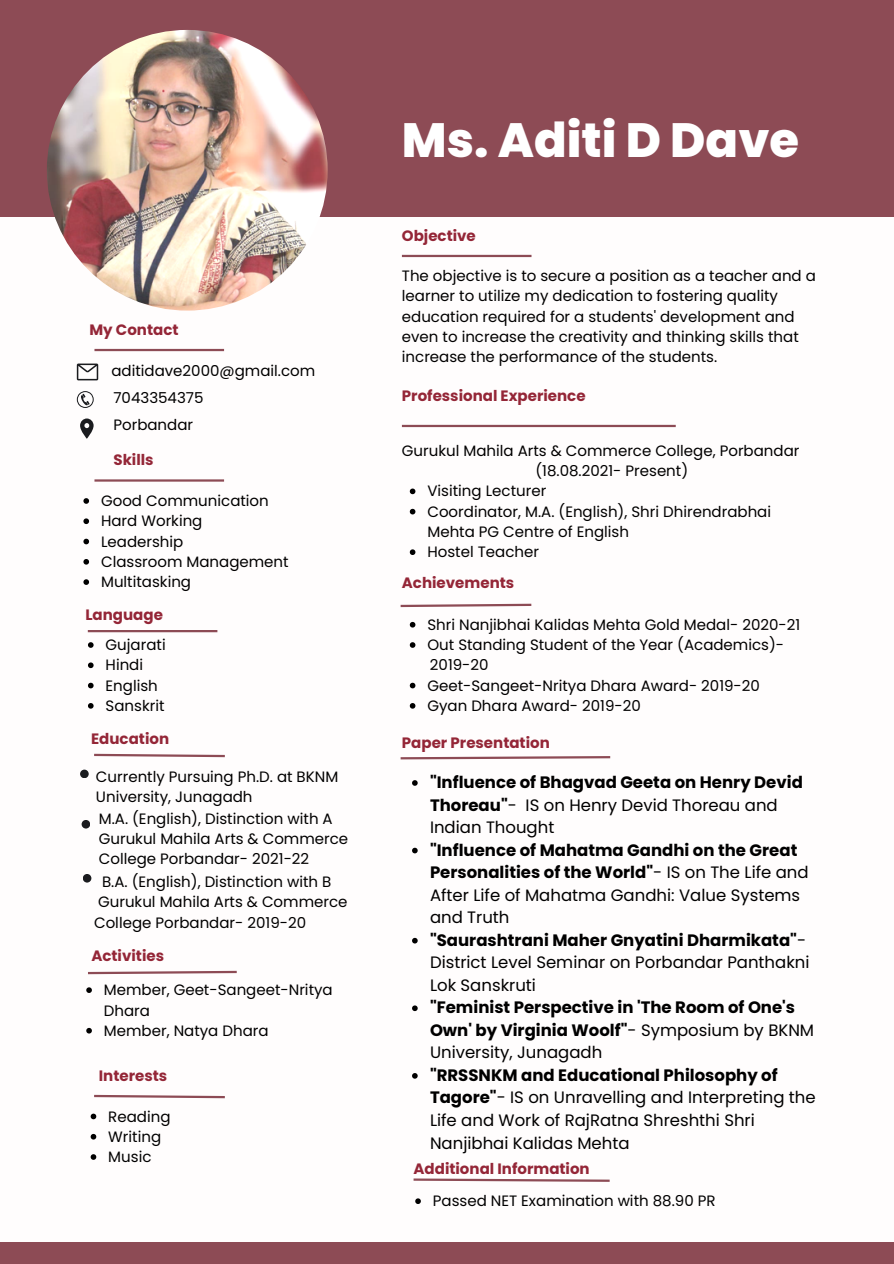
<style>
.page{position:relative;width:894px;height:1264px;background:#fff}
.page>*{position:absolute;margin:0;border:0;box-sizing:border-box;transform-origin:0 0}
.t1{font:800 48px "Poppins";color:#fff}
.t2{font:16.5px/22.5px "Poppins";color:#000}
.t3{font:700 16.5px/22.5px "Poppins";color:#000}
.t4{font:15px/20.2px "Poppins";color:#000}
.t5{font:700 15px "Poppins";color:#942637}
.s1{font-weight:400}
.s2{font-weight:700}
</style>
<div class="page">
<div style="left:0;top:0;width:893px;height:216px;background:#8d4b55"></div>
<div style="left:0;top:1242px;width:893px;height:21px;background:#8d4b55"></div>
<img style="left:47px;top:30px;width:280px;height:280px;border-radius:50%">
<hr style="left:402px;top:255px;width:129px;height:2px;background:#8d4b55">
<hr style="left:402px;top:425px;width:273px;height:2px;background:#8d4b55">
<hr style="left:94px;top:479px;width:130px;height:2px;background:#8d4b55">
<hr style="left:88px;top:630px;width:129px;height:2px;background:#8d4b55">
<svg style="left:94px;top:753px;width:131px;height:5px"></svg>
<hr style="left:94px;top:349px;width:130px;height:2px;background:#8d4b55">
<svg style="left:77px;top:363px;width:21px;height:17px"></svg>
<svg style="left:77px;top:391px;width:17px;height:17px"></svg>
<svg style="left:80px;top:418px;width:14px;height:21px"></svg>
<div style="left:80px;top:769px;width:9px;height:9px;background:#1b1c1f;border-radius:50%"></div>
<div style="left:82px;top:820px;width:8px;height:8px;background:#1b1c1f;border-radius:50%"></div>
<div style="left:83px;top:874px;width:8px;height:8px;background:#1b1c1f;border-radius:50%"></div>
<svg style="left:88px;top:970px;width:149px;height:5px"></svg>
<svg style="left:94px;top:1094px;width:131px;height:5px"></svg>
<svg style="left:83px;top:498px;width:6px;height:6px"></svg>
<svg style="left:83px;top:518px;width:6px;height:6px"></svg>
<svg style="left:83px;top:538px;width:6px;height:6px"></svg>
<svg style="left:83px;top:559px;width:6px;height:5px"></svg>
<svg style="left:83px;top:579px;width:6px;height:6px"></svg>
<svg style="left:88px;top:642px;width:6px;height:6px"></svg>
<svg style="left:88px;top:662px;width:6px;height:6px"></svg>
<svg style="left:88px;top:682px;width:6px;height:6px"></svg>
<svg style="left:88px;top:703px;width:6px;height:5px"></svg>
<svg style="left:409px;top:488px;width:6px;height:6px"></svg>
<svg style="left:409px;top:509px;width:6px;height:5px"></svg>
<svg style="left:409px;top:549px;width:6px;height:6px"></svg>
<svg style="left:412px;top:780px;width:5px;height:5px"></svg>
<svg style="left:412px;top:847px;width:5px;height:6px"></svg>
<svg style="left:412px;top:937px;width:5px;height:6px"></svg>
<svg style="left:412px;top:1005px;width:5px;height:6px"></svg>
<svg style="left:412px;top:1073px;width:5px;height:5px"></svg>
<svg style="left:86px;top:987px;width:6px;height:5px"></svg>
<svg style="left:86px;top:1027px;width:6px;height:6px"></svg>
<svg style="left:91px;top:1113px;width:5px;height:6px"></svg>
<svg style="left:91px;top:1133px;width:5px;height:6px"></svg>
<svg style="left:91px;top:1154px;width:5px;height:5px"></svg>
<svg style="left:409px;top:622px;width:6px;height:5px"></svg>
<svg style="left:409px;top:642px;width:6px;height:6px"></svg>
<svg style="left:409px;top:682px;width:6px;height:6px"></svg>
<svg style="left:409px;top:703px;width:6px;height:5px"></svg>
<svg style="left:400px;top:603px;width:132px;height:5px"></svg>
<svg style="left:400px;top:756px;width:211px;height:4px"></svg>
<svg style="left:413px;top:1178px;width:197px;height:4px"></svg>
<svg style="left:415px;top:1198px;width:6px;height:5px"></svg>
<p class="t5" style="left:89px;top:319px;width:91px">My Contact</p>
<p class="t4" style="left:111px;top:361px;width:205px">aditidave2000@gmail.com</p>
<p class="t4" style="left:113px;top:415px;width:81px">Porbandar</p>
<p class="t4" style="left:113px;top:387px;width:92px">7043354375</p>
<p class="t5" style="left:113px;top:450px;width:42px">Skills</p>
<p class="t4" style="left:101px;top:490px;width:169px">Good Communication</p>
<p class="t4" style="left:101px;top:511px;width:103px">Hard Working</p>
<p class="t4" style="left:101px;top:531px;width:84px">Leadership</p>
<p class="t4" style="left:101px;top:551px;width:189px">Classroom Management</p>
<p class="t4" style="left:101px;top:571px;width:91px">Multitasking</p>
<p class="t5" style="left:85px;top:604px;width:79px">Language</p>
<p class="t4" style="left:106px;top:634px;width:62px">Gujarati</p>
<p class="t4" style="left:106px;top:655px;width:39px">Hindi</p>
<p class="t4" style="left:106px;top:675px;width:54px">English</p>
<p class="t4" style="left:106px;top:695px;width:60px">Sanskrit</p>
<p class="t5" style="left:91px;top:728px;width:79px">Education</p>
<p class="t4" style="left:96px;top:766px;width:244px">Currently Pursuing Ph.D. at BKNM<br>University, Junagadh</p>
<p class="t4" style="left:99px;top:808px;width:235px">M.A. (English), Distinction with A</p>
<p class="t4" style="left:99px;top:828px;width:251px">Gurukul Mahila Arts &amp; Commerce<br>College Porbandar- 2021-22</p>
<p class="t4" style="left:102px;top:871px;width:231px">B.A. (English), Distinction with B</p>
<p class="t4" style="left:94px;top:892px;width:255px">Gurukul Mahila Arts &amp; Commerce<br>College Porbandar- 2019-20</p>
<p class="t5" style="left:91px;top:944px;width:74px">Activities</p>
<p class="t4" style="left:104px;top:979px;width:230px">Member, Geet-Sangeet-Nritya<br>Dhara</p>
<p class="t4" style="left:104px;top:1020px;width:166px">Member, Natya Dhara</p>
<p class="t5" style="left:99px;top:1064px;width:70px">Interests</p>
<p class="t4" style="left:108px;top:1106px;width:64px">Reading</p>
<p class="t4" style="left:108px;top:1126px;width:54px">Writing</p>
<p class="t4" style="left:108px;top:1146px;width:45px">Music</p>
<p class="t1" style="left:402px;top:107px;width:398px">Ms. Aditi D Dave</p>
<p class="t5" style="left:402px;top:225px;width:75px">Objective</p>
<p class="t4" style="left:402px;top:266px;width:415px">The objective is to secure a position as a teacher and a learner to utilize my dedication to fostering quality education required for a students' development and even to increase the creativity and thinking skills that increase the performance of the students.</p>
<p class="t5" style="left:402px;top:385px;width:185px">Professional Experience</p>
<p class="t4" style="left:402px;top:440px;width:399px">Gurukul Mahila Arts &amp; Commerce College, Porbandar</p>
<p class="t4" style="left:535px;top:461px;width:154px">(18.08.2021- Present)</p>
<p class="t4" style="left:427px;top:481px;width:120px">Visiting Lecturer</p>
<p class="t4" style="left:427px;top:501px;width:345px">Coordinator, M.A. (English), Shri Dhirendrabhai<br>Mehta PG Centre of English</p>
<p class="t4" style="left:427px;top:542px;width:113px">Hostel Teacher</p>
<p class="t5" style="left:402px;top:572px;width:114px">Achievements</p>
<p class="t4" style="left:427px;top:614px;width:374px">Shri Nanjibhai Kalidas Mehta Gold Medal- 2020-21</p>
<p class="t4" style="left:427px;top:634px;width:358px">Out Standing Student of the Year (Academics)-</p>
<p class="t4" style="left:427px;top:675px;width:334px">Geet-Sangeet-Nritya Dhara Award- 2019-20</p>
<p class="t4" style="left:427px;top:695px;width:215px">Gyan Dhara Award- 2019-20</p>
<p class="t4" style="left:430px;top:655px;width:60px">2019-20</p>
<p class="t5" style="left:402px;top:732px;width:149px">Paper Presentation</p>
<p class="t3" style="left:430px;top:771px;width:374px">"Influence of Bhagvad Geeta on Henry Devid<br>Thoreau"<span class="s1">- IS on Henry Devid Thoreau and<br>Indian Thought</span></p>
<p class="t2" style="left:430px;top:838px;width:380px"><span class="s2">"Influence of Mahatma Gandhi on the Great Personalities of the World"</span>- IS on The Life and After Life of Mahatma Gandhi: Value Systems and Truth</p>
<p class="t2" style="left:430px;top:928px;width:381px"><span class="s2">"Saurashtrani Maher Gnyatini Dharmikata"</span>-<br>District Level Seminar on Porbandar Panthakni<br>Lok Sanskruti</p>
<p class="t3" style="left:430px;top:996px;width:385px">"Feminist Perspective in 'The Room of One's<br>Own' by Virginia Woolf"<span class="s1">- Symposium by BKNM<br>University, Junagadh</span></p>
<p class="t2" style="left:430px;top:1063px;width:387px"><span class="s2">"RRSSNKM and Educational Philosophy of Tagore"</span>- IS on Unravelling and Interpreting the Life and Work of RajRatna Shreshthi Shri Nanjibhai Kalidas Mehta</p>
<p class="t5" style="left:413px;top:1158px;width:178px">Additional Information</p>
<p class="t4" style="left:433px;top:1190px;width:284px">Passed NET Examination with 88.90 PR</p>
</div>
